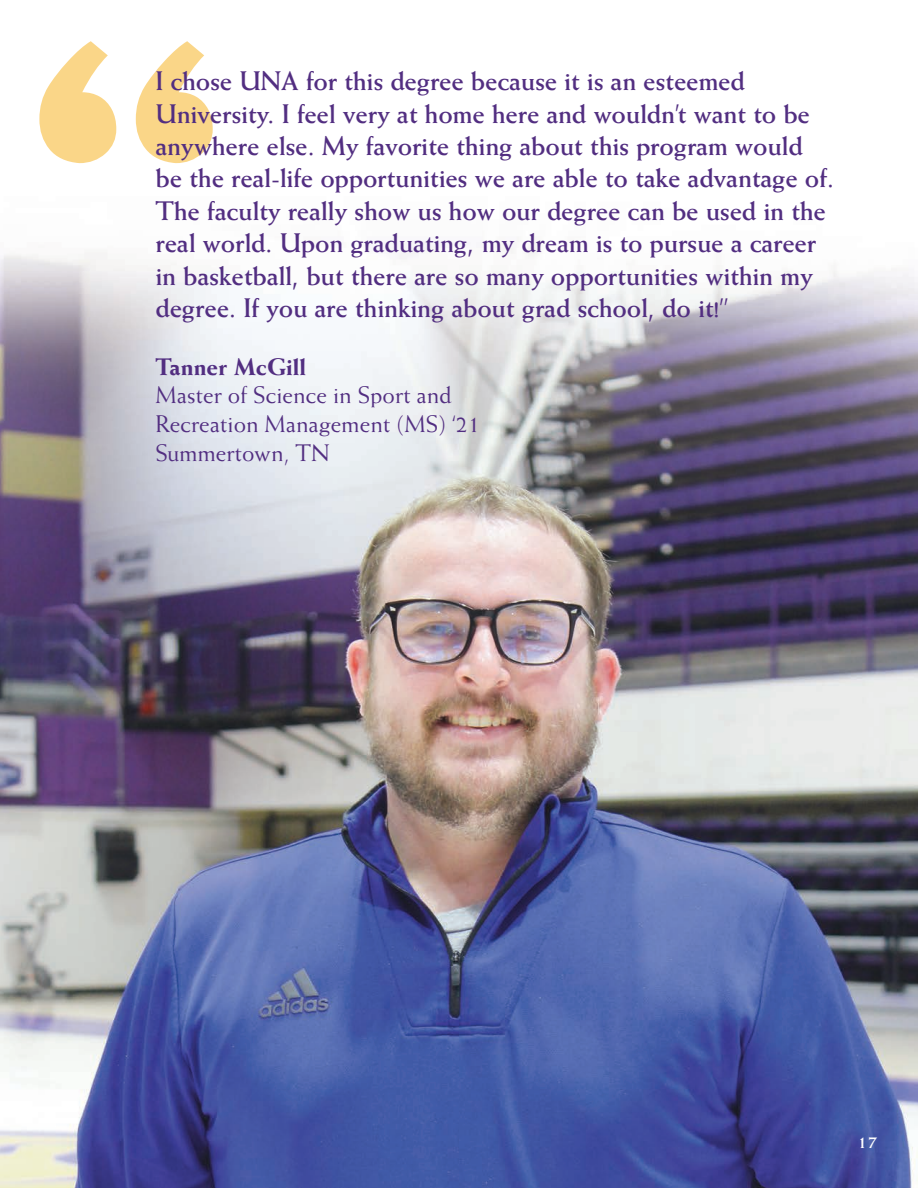
<style>
.page{position:relative;width:918px;height:1188px;background:#fff}
.page>*{position:absolute;margin:0;border:0;box-sizing:border-box;transform-origin:0 0}
.t1{font:700 27px/32.4px "Weiss";letter-spacing:-.01em;color:#522e81}
.t2{font:24px/28.8px "Weiss";color:#522e81}
.t3{font:800 24px "Weiss";color:#522e81}
.t4{font:700 18px "Weiss";color:#fff}
</style>
<div class="page">
<img style="left:0;top:163px;width:918px;height:1025px">
<svg style="left:39px;top:41px;width:174px;height:122px"></svg>
<p class="t1" style="left:156px;top:64px;width:680px">I chose UNA for this degree because it is an esteemed University. I feel very at home here and wouldn’t want to be anywhere else. My favorite thing about this program would be the real-life opportunities we are able to take advantage of.<br>The faculty really show us how our degree can be used in the real world. Upon graduating, my dream is to pursue a career in basketball, but there are so many opportunities within my degree. If you are thinking about grad school, do it!”</p>
<p class="t3" style="left:156px;top:352px;width:152px">Tanner McGill</p>
<p class="t2" style="left:156px;top:381px;width:326px">Master of Science in Sport and<br>Recreation Management (MS) ‘21</p>
<p class="t2" style="left:156px;top:438px;width:176px">Summertown, TN</p>
<p class="t4" style="left:857px;top:1131px;width:22px">17</p>
</div>
